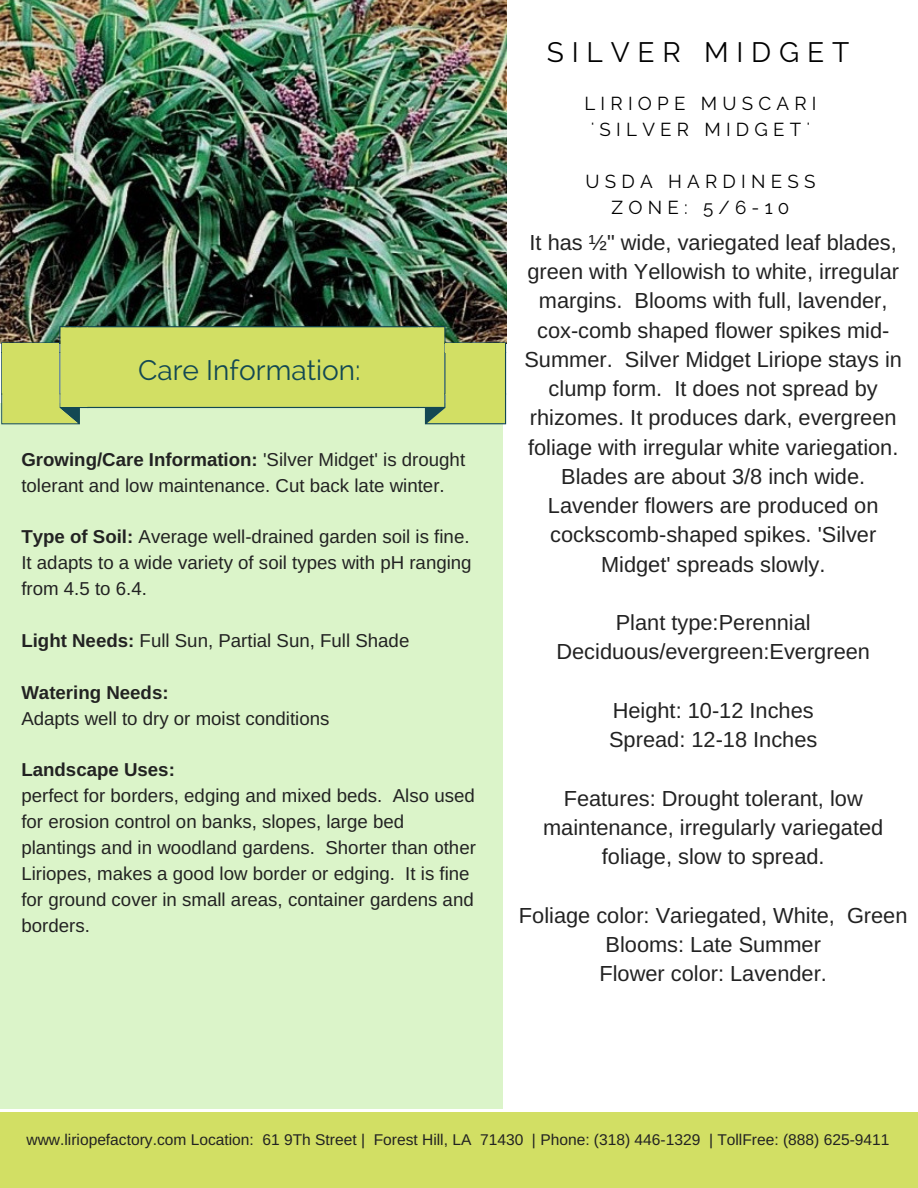
<style>
.page{position:relative;width:918px;height:1188px;background:#fff}
.page>*{position:absolute;margin:0;border:0;box-sizing:border-box;transform-origin:0 0}
.t1{font:28.05px "Raleway";color:#134853}
.t2{font:28.05px "Raleway";letter-spacing:.28em;color:#000}
.t3{font:21.75px/29.2px "Arimo";color:#222;text-align:center}
.t4{font:18.75px/25.8px "Arimo";color:#222}
.t5{font:18.75px/25.8px "Raleway";letter-spacing:.28em;color:#000;text-align:center}
.t6{font:700 18.75px "Arimo";color:#222}
.t7{font:15.6px "Arimo";color:#222}
.s1{font-weight:700}
</style>
<div class="page">
<div style="left:0;top:404px;width:502px;height:705px;background:#dbf4c9"></div>
<img style="left:0;top:0;width:506px;height:343px">
<div style="left:0;top:1112px;width:918px;height:76px;background:#d2df64"></div>
<svg style="left:1px;top:326px;width:505px;height:98px;background:#c7d66d"></svg>
<p class="t1" style="left:138px;top:354px;width:224px">Care Information:</p>
<p class="t4" style="left:21px;top:446px;width:445px"><span class="s1">Growing/Care Information:</span> 'Silver Midget' is drought tolerant and low maintenance. Cut back late winter.</p>
<p class="t4" style="left:21px;top:524px;width:452px;text-align:justify"><span class="s1">Type of Soil:</span> Average well-drained garden soil is fine.<br>It adapts to a wide variety of soil types with pH ranging from 4.5 to 6.4.</p>
<p class="t4" style="left:21px;top:627px;width:390px"><span class="s1">Light Needs:</span> Full Sun, Partial Sun, Full Shade</p>
<p class="t6" style="left:21px;top:682px;width:149px">Watering Needs:</p>
<p class="t4" style="left:21px;top:705px;width:310px">Adapts well to dry or moist conditions</p>
<p class="t6" style="left:21px;top:759px;width:155px">Landscape Uses:</p>
<p class="t4" style="left:21px;top:783px;width:456px">perfect for borders, edging and mixed beds. Also used for erosion control on banks, slopes, large bed plantings and in woodland gardens. Shorter than other Liriopes, makes a good low border or edging. It is fine for ground cover in small areas, container gardens and borders.</p>
<p class="t2" style="left:547px;top:36px;width:304px">SILVER MIDGET</p>
<p class="t5" style="left:584px;top:91px;width:234px">LIRIOPE MUSCARI 'SILVER MIDGET'</p>
<p class="t5" style="left:586px;top:168px;width:231px">USDA HARDINESS<br>ZONE: 5/6-10</p>
<p class="t3" style="left:524px;top:228px;width:379px">It has ½" wide, variegated leaf blades, green with Yellowish to white, irregular margins. Blooms with full, lavender, cox-comb shaped flower spikes mid-Summer. Silver Midget Liriope stays in clump form. It does not spread by rhizomes. It produces dark, evergreen foliage with irregular white variegation.<br>Blades are about 3/8 inch wide.<br>Lavender flowers are produced on cockscomb-shaped spikes. 'Silver Midget' spreads slowly.</p>
<p class="t3" style="left:556px;top:608px;width:315px">Plant type:Perennial<br>Deciduous/evergreen:Evergreen</p>
<p class="t3" style="left:609px;top:696px;width:210px;text-align:left">Height: 10-12 Inches<br>Spread: 12-18 Inches</p>
<p class="t3" style="left:543px;top:783px;width:342px">Features: Drought tolerant, low maintenance, irregularly variegated foliage, slow to spread.</p>
<p class="t3" style="left:519px;top:900px;width:390px">Foliage color: Variegated, White, Green<br>Blooms: Late Summer<br>Flower color: Lavender.</p>
<p class="t7" style="left:26px;top:1131px;width:864px">www.liriopefactory.com Location: 61 9Th Street | Forest Hill, LA 71430 | Phone: (318) 446-1329 | TollFree: (888) 625-9411</p>
</div>
